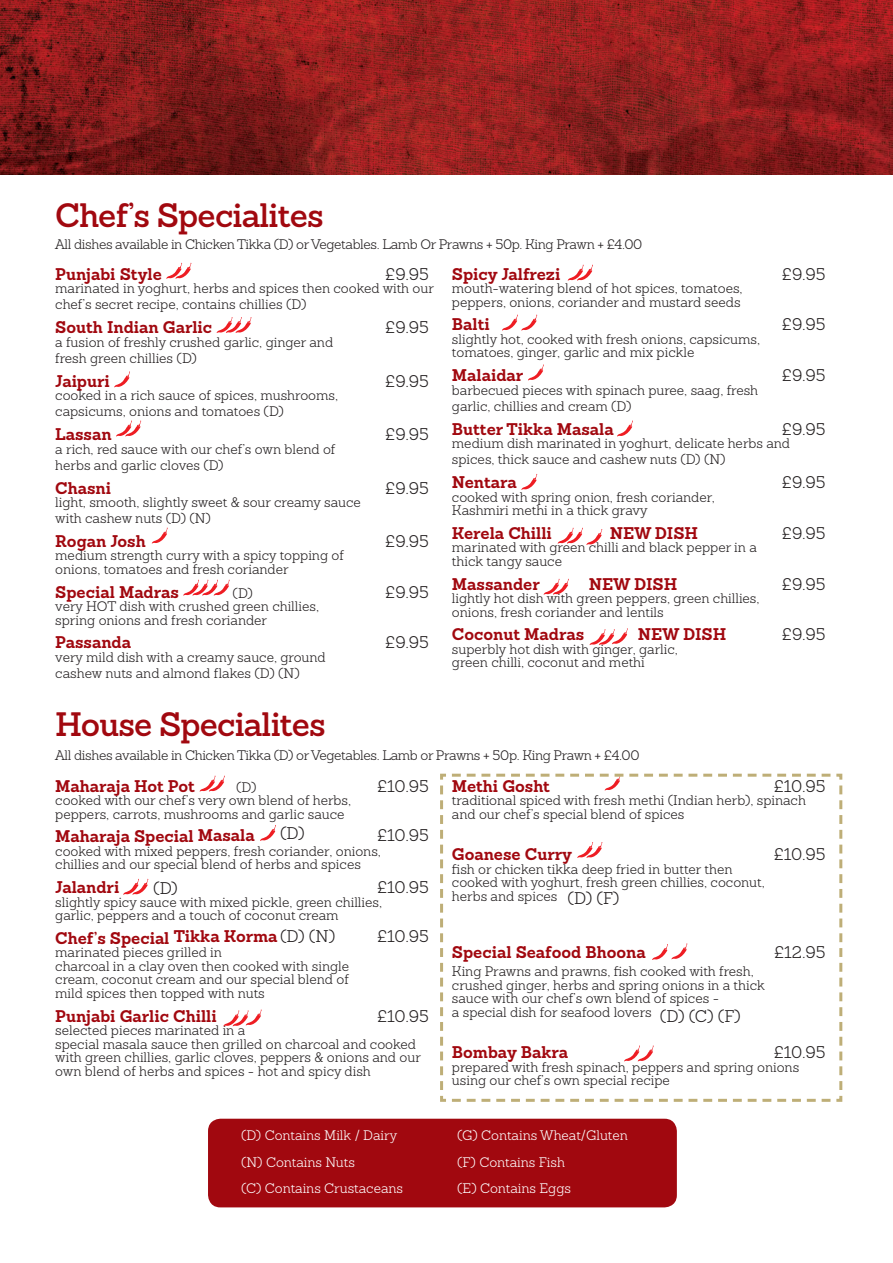
<style>
.page{position:relative;width:893px;height:1263px;background:#fff}
.page>*{position:absolute;margin:0;border:0;box-sizing:border-box;transform-origin:0 0}
.t1{font:600 33px "Sanchez";letter-spacing:-.025em;color:#a1080f}
.t2{font:700 16.5px "Sanchez";color:#a1080f}
.t3{font:300 16.5px "Sanchez";color:#231f20}
.t4{font:300 13.5px/13.5px "Sanchez";color:#231f20}
.t5{font:300 13.5px "Sanchez";letter-spacing:-.025em;color:#231f20}
.t6{font:300 13.5px "Sanchez";color:#fff}
</style>
<div class="page">
<img style="left:0;top:0;width:893px;height:174px">
<svg style="left:116px;top:420px;width:25px;height:16px"></svg>
<svg style="left:568px;top:265px;width:25px;height:16px"></svg>
<svg style="left:217px;top:317px;width:34px;height:16px"></svg>
<svg style="left:114px;top:371px;width:16px;height:16px"></svg>
<svg style="left:152px;top:528px;width:16px;height:16px"></svg>
<svg style="left:617px;top:420px;width:16px;height:16px"></svg>
<svg style="left:521px;top:474px;width:16px;height:16px"></svg>
<svg style="left:528px;top:364px;width:16px;height:16px"></svg>
<svg style="left:166px;top:263px;width:25px;height:16px"></svg>
<svg style="left:544px;top:579px;width:25px;height:16px"></svg>
<svg style="left:590px;top:628px;width:38px;height:17px"></svg>
<svg style="left:200px;top:776px;width:25px;height:16px"></svg>
<svg style="left:260px;top:825px;width:16px;height:16px"></svg>
<svg style="left:123px;top:879px;width:25px;height:16px"></svg>
<svg style="left:223px;top:1009px;width:39px;height:17px"></svg>
<div style="left:208px;top:1119px;width:469px;height:88px;background:#a1080f;border-radius:12px"></div>
<svg style="left:183px;top:580px;width:47px;height:16px"></svg>
<svg style="left:440px;top:773px;width:403px;height:329px"></svg>
<svg style="left:502px;top:315px;width:35px;height:16px"></svg>
<svg style="left:558px;top:528px;width:44px;height:17px"></svg>
<p class="t1" style="left:55px;top:193px;width:270px">Chef’s Specialites</p>
<p class="t5" style="left:55px;top:236px;width:589px">All dishes available in Chicken Tikka (D) or Vegetables. Lamb Or Prawns + 50p. King Prawn + £4.00</p>
<p class="t2" style="left:55px;top:262px;width:108px">Punjabi Style</p>
<p class="t3" style="left:385px;top:263px;width:45px">£9.95</p>
<p class="t4" style="left:55px;top:280px;width:380px;line-height:16.2px">marinated in yoghurt, herbs and spices then cooked with our chef’s secret recipe, contains chillies (D)</p>
<p class="t2" style="left:55px;top:316px;width:158px">South Indian Garlic</p>
<p class="t3" style="left:385px;top:317px;width:45px">£9.95</p>
<p class="t4" style="left:55px;top:334px;width:279px;line-height:16.2px">a fusion of freshly crushed garlic, ginger and fresh green chillies (D)</p>
<p class="t2" style="left:55px;top:369px;width:56px">Jaipuri</p>
<p class="t3" style="left:385px;top:370px;width:45px">£9.95</p>
<p class="t4" style="left:55px;top:387px;width:284px;line-height:16.2px">cooked in a rich sauce of spices, mushrooms, capsicums, onions and tomatoes (D)</p>
<p class="t2" style="left:55px;top:423px;width:58px">Lassan</p>
<p class="t3" style="left:385px;top:424px;width:45px">£9.95</p>
<p class="t4" style="left:55px;top:441px;width:282px;line-height:16.2px">a rich, red sauce with our chef’s own blend of herbs and garlic cloves (D)</p>
<p class="t2" style="left:55px;top:476px;width:57px">Chasni</p>
<p class="t3" style="left:385px;top:477px;width:45px">£9.95</p>
<p class="t4" style="left:55px;top:494px;width:307px;line-height:16.2px">light, smooth, slightly sweet &amp; sour creamy sauce with cashew nuts (D) (N)</p>
<p class="t2" style="left:55px;top:530px;width:92px">Rogan Josh</p>
<p class="t3" style="left:385px;top:531px;width:45px">£9.95</p>
<p class="t4" style="left:55px;top:549px;width:290px">medium strength curry with a spicy topping of onions, tomatoes and fresh coriander</p>
<p class="t2" style="left:55px;top:580px;width:125px">Special Madras</p>
<p class="t4" style="left:233px;top:586px;width:22px">(D)</p>
<p class="t3" style="left:385px;top:581px;width:45px">£9.95</p>
<p class="t4" style="left:55px;top:600px;width:265px">very HOT dish with crushed green chillies, spring onions and fresh coriander</p>
<p class="t2" style="left:55px;top:631px;width:77px">Passanda</p>
<p class="t3" style="left:385px;top:632px;width:45px">£9.95</p>
<p class="t4" style="left:55px;top:649px;width:272px;line-height:16.2px">very mild dish with a creamy sauce, ground cashew nuts and almond flakes (D) (N)</p>
<p class="t1" style="left:55px;top:702px;width:272px">House Specialites</p>
<p class="t2" style="left:452px;top:262px;width:110px">Spicy Jalfrezi</p>
<p class="t3" style="left:782px;top:263px;width:45px">£9.95</p>
<p class="t4" style="left:452px;top:282px;width:292px">mouth-watering blend of hot spices, tomatoes, peppers, onions, coriander and mustard seeds</p>
<p class="t2" style="left:452px;top:313px;width:39px">Balti</p>
<p class="t3" style="left:782px;top:314px;width:45px">£9.95</p>
<p class="t4" style="left:452px;top:332px;width:310px">slightly hot, cooked with fresh onions, capsicums, tomatoes, ginger, garlic and mix pickle</p>
<p class="t2" style="left:452px;top:364px;width:73px">Malaidar</p>
<p class="t3" style="left:782px;top:365px;width:45px">£9.95</p>
<p class="t4" style="left:452px;top:382px;width:308px;line-height:16.2px">barbecued pieces with spinach puree, saag, fresh garlic, chillies and cream (D)</p>
<p class="t2" style="left:452px;top:417px;width:163px">Butter Tikka Masala</p>
<p class="t3" style="left:782px;top:418px;width:45px">£9.95</p>
<p class="t4" style="left:452px;top:435px;width:340px;line-height:16.2px">medium dish marinated in yoghurt, delicate herbs and spices, thick sauce and cashew nuts (D) (N)</p>
<p class="t2" style="left:452px;top:471px;width:66px">Nentara</p>
<p class="t3" style="left:782px;top:472px;width:45px">£9.95</p>
<p class="t4" style="left:452px;top:490px;width:264px">cooked with spring onion, fresh coriander,<br>Kashmiri methi in a thick gravy</p>
<p class="t2" style="left:452px;top:522px;width:102px">Kerela Chilli</p>
<p class="t2" style="left:610px;top:522px;width:90px">NEW DISH</p>
<p class="t3" style="left:782px;top:523px;width:45px">£9.95</p>
<p class="t4" style="left:452px;top:541px;width:306px">marinated with green chilli and black pepper in a thick tangy sauce</p>
<p class="t2" style="left:452px;top:572px;width:89px">Massander</p>
<p class="t2" style="left:589px;top:572px;width:90px">NEW DISH</p>
<p class="t3" style="left:782px;top:573px;width:45px">£9.95</p>
<p class="t4" style="left:452px;top:591px;width:309px">lightly hot dish with green peppers, green chillies, onions, fresh coriander and lentils</p>
<p class="t2" style="left:452px;top:623px;width:134px">Coconut Madras</p>
<p class="t2" style="left:638px;top:623px;width:90px">NEW DISH</p>
<p class="t3" style="left:782px;top:624px;width:45px">£9.95</p>
<p class="t4" style="left:452px;top:642px;width:227px">superbly hot dish with ginger, garlic, green chilli, coconut and methi</p>
<p class="t5" style="left:55px;top:746px;width:586px">All dishes available in Chicken Tikka (D) or Vegetables. Lamb or Prawns + 50p. King Prawn + £4.00</p>
<p class="t2" style="left:55px;top:774px;width:141px">Maharaja Hot Pot</p>
<p class="t4" style="left:236px;top:780px;width:22px">(D)</p>
<p class="t3" style="left:377px;top:775px;width:53px">£10.95</p>
<p class="t4" style="left:55px;top:793px;width:297px">cooked with our chef’s very own blend of herbs, peppers, carrots, mushrooms and garlic sauce</p>
<p class="t2" style="left:55px;top:825px;width:201px">Maharaja Special Masala</p>
<p class="t3" style="left:377px;top:825px;width:53px">£10.95</p>
<p class="t4" style="left:55px;top:844px;width:327px">cooked with mixed peppers, fresh coriander, onions, chillies and our special blend of herbs and spices</p>
<p class="t2" style="left:55px;top:876px;width:66px">Jalandri</p>
<p class="t3" style="left:377px;top:877px;width:53px">£10.95</p>
<p class="t4" style="left:55px;top:895px;width:328px">slightly spicy sauce with mixed pickle, green chillies, garlic, peppers and a touch of coconut cream</p>
<p class="t2" style="left:55px;top:927px;width:224px">Chef’s Special Tikka Korma</p>
<p class="t3" style="left:377px;top:926px;width:53px">£10.95</p>
<p class="t4" style="left:55px;top:946px;width:295px">marinated pieces grilled in<br>charcoal in a clay oven then cooked with single cream, coconut cream and our special blend of mild spices then topped with nuts</p>
<p class="t2" style="left:55px;top:1004px;width:163px">Punjabi Garlic Chilli</p>
<p class="t3" style="left:377px;top:1005px;width:53px">£10.95</p>
<p class="t4" style="left:55px;top:1023px;width:367px">selected pieces marinated in a<br>special masala sauce then grilled on charcoal and cooked with green chillies, garlic cloves, peppers &amp; onions and our own blend of herbs and spices - hot and spicy dish</p>
<p class="t3" style="left:280px;top:823px;width:26px">(D)</p>
<p class="t3" style="left:153px;top:878px;width:26px">(D)</p>
<p class="t3" style="left:280px;top:925px;width:57px">(D) (N)</p>
<p class="t6" style="left:241px;top:1127px;width:158px">(D) Contains Milk / Dairy</p>
<p class="t6" style="left:241px;top:1153px;width:115px">(N) Contains Nuts</p>
<p class="t6" style="left:241px;top:1180px;width:163px">(C) Contains Crustaceans</p>
<p class="t2" style="left:452px;top:774px;width:100px">Methi Gosht</p>
<p class="t3" style="left:774px;top:775px;width:53px">£10.95</p>
<p class="t4" style="left:452px;top:793px;width:355px">traditional spiced with fresh methi (Indian herb), spinach and our chef’s special blend of spices</p>
<p class="t2" style="left:452px;top:843px;width:122px">Goanese Curry</p>
<p class="t3" style="left:774px;top:844px;width:53px">£10.95</p>
<p class="t4" style="left:452px;top:862px;width:314px">fish or chicken tikka deep fried in butter then cooked with yoghurt, fresh green chillies, coconut, herbs and spices</p>
<p class="t3" style="left:567px;top:888px;width:53px">(D) (F)</p>
<p class="t2" style="left:452px;top:941px;width:195px">Special Seafood Bhoona</p>
<p class="t3" style="left:774px;top:942px;width:53px">£12.95</p>
<p class="t4" style="left:452px;top:964px;width:314px">King Prawns and prawns, fish cooked with fresh, crushed ginger, herbs and spring onions in a thick sauce with our chef’s own blend of spices -<br>a special dish for seafood lovers</p>
<p class="t2" style="left:452px;top:1041px;width:118px">Bombay Bakra</p>
<p class="t3" style="left:774px;top:1042px;width:53px">£10.95</p>
<p class="t4" style="left:452px;top:1060px;width:349px">prepared with fresh spinach, peppers and spring onions using our chef’s own special recipe</p>
<p class="t3" style="left:660px;top:1006px;width:82px">(D) (C) (F)</p>
<p class="t6" style="left:457px;top:1127px;width:172px">(G) Contains Wheat/Gluten</p>
<p class="t6" style="left:457px;top:1153px;width:109px">(F) Contains Fish</p>
<p class="t6" style="left:457px;top:1180px;width:115px">(E) Contains Eggs</p>
</div>
